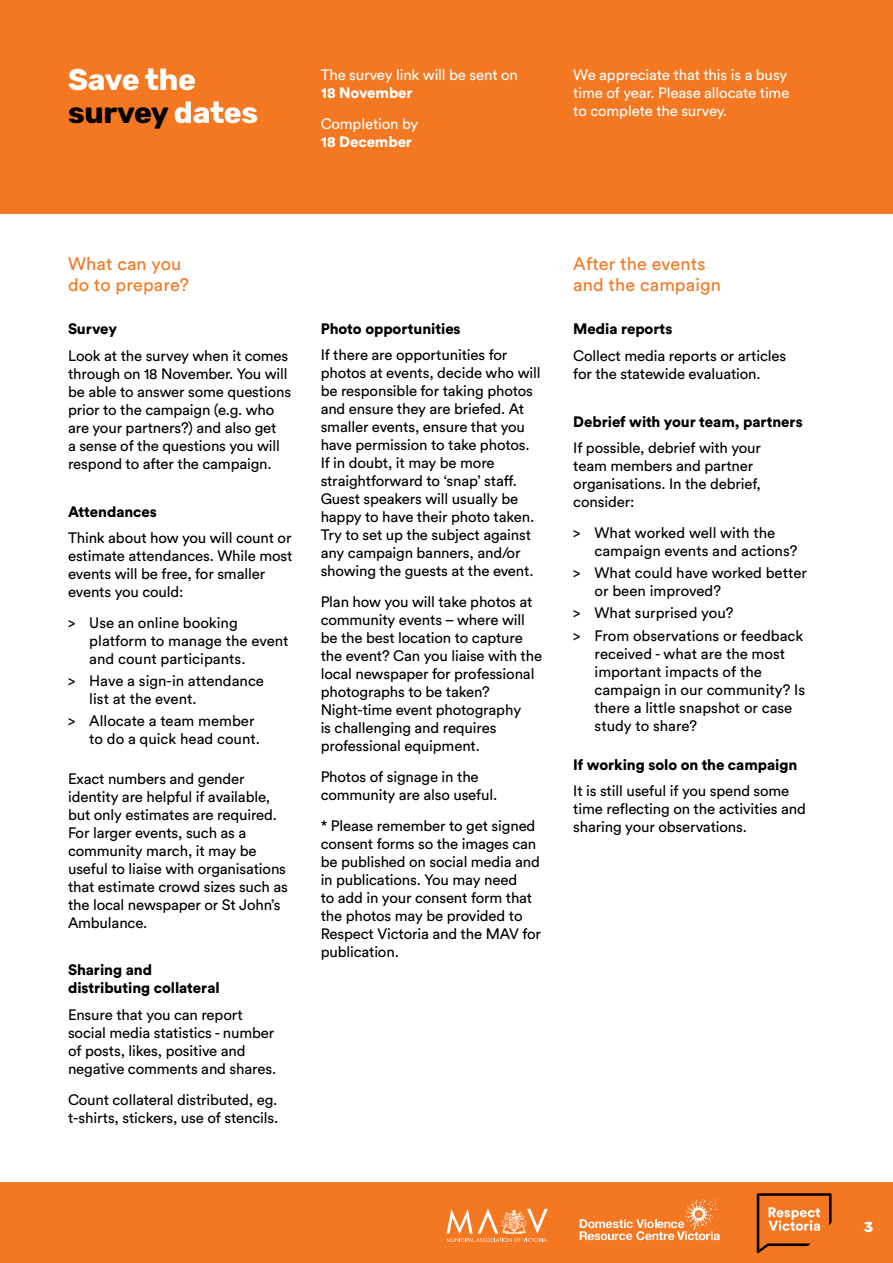
<style>
.page{position:relative;width:893px;height:1263px;background:#fff}
.page>*{position:absolute;margin:0;border:0;box-sizing:border-box;transform-origin:0 0}
.t1{font:700 30px/33px "Rubik";letter-spacing:-.01em;color:#fff}
.t2{font:18px/21px "Circular Std";letter-spacing:.01em;color:#f47721}
.t3{font:15px/18px "Circular Std";letter-spacing:-.01em;color:#000}
.t4{font:900 15px/18px "Circular Std";letter-spacing:-.005em;color:#000}
.t5{font:15px/18px "Circular Std";letter-spacing:-.01em;color:#fff}
.t6{font:900 15px "Circular Std";letter-spacing:-.005em;color:#fff}
.t7{font:700 14.25px "Rubik";color:#fff}
.s1{color:#000}
</style>
<div class="page">
<div style="left:0;top:1182px;width:893px;height:81px;background:#f47721"></div>
<svg style="left:757px;top:1193px;width:75px;height:60px"></svg>
<svg style="left:580px;top:1198px;width:140px;height:42px"></svg>
<svg style="left:446px;top:1208px;width:102px;height:34px"></svg>
<div style="left:0;top:0;width:893px;height:213px;background:#f47721"></div>
<h1 class="t1" style="left:68px;top:64px;width:192px">Save the <span class="s1">survey</span> dates</h1>
<p class="t5" style="left:321px;top:66px;width:199px">The survey link will be sent on</p>
<p class="t6" style="left:321px;top:83px;width:93px">18 November</p>
<p class="t5" style="left:321px;top:114px;width:99px">Completion by</p>
<p class="t6" style="left:321px;top:132px;width:93px">18 December</p>
<p class="t5" style="left:573px;top:66px;width:218px">We appreciate that this is a busy time of year. Please allocate time to complete the survey.</p>
<p class="t2" style="left:68px;top:253px;width:122px">What can you do to prepare?</p>
<p class="t4" style="left:68px;top:320px;width:51px">Survey</p>
<p class="t3" style="left:68px;top:346px;width:225px">Look at the survey when it comes through on 18 November. You will be able to answer some questions prior to the campaign (e.g. who are your partners?) and also get<br>a sense of the questions you will respond to after the campaign.</p>
<p class="t4" style="left:68px;top:502px;width:90px">Attendances</p>
<p class="t3" style="left:68px;top:529px;width:226px">Think about how you will count or estimate attendances. While most events will be free, for smaller events you could:</p>
<p class="t3" style="left:89px;top:613px;width:201px;text-indent:-21px">&gt; Use an online booking platform to manage the event and count participants.</p>
<p class="t3" style="left:89px;top:672px;width:176px;text-indent:-21px">&gt; Have a sign-in attendance list at the event.</p>
<p class="t3" style="left:89px;top:712px;width:172px;text-indent:-21px">&gt; Allocate a team member to do a quick head count.</p>
<p class="t3" style="left:68px;top:769px;width:221px">Exact numbers and gender identity are helpful if available, but only estimates are required.<br>For larger events, such as a community march, it may be useful to liaise with organisations that estimate crowd sizes such as the local newspaper or St John’s<br>Ambulance.</p>
<p class="t4" style="left:68px;top:961px;width:153px">Sharing and distributing collateral</p>
<p class="t3" style="left:68px;top:1005px;width:210px">Ensure that you can report social media statistics - number of posts, likes, positive and negative comments and shares.</p>
<p class="t3" style="left:68px;top:1090px;width:212px">Count collateral distributed, eg. t-shirts, stickers, use of stencils.</p>
<p class="t4" style="left:321px;top:319px;width:141px">Photo opportunities</p>
<p class="t3" style="left:321px;top:346px;width:221px">If there are opportunities for photos at events, decide who will be responsible for taking photos and ensure they are briefed. At smaller events, ensure that you have permission to take photos.<br>If in doubt, it may be more straightforward to ‘snap’ staff.<br>Guest speakers will usually be happy to have their photo taken.<br>Try to set up the subject against any campaign banners, and/or showing the guests at the event.</p>
<p class="t3" style="left:321px;top:593px;width:223px">Plan how you will take photos at community events – where will be the best location to capture the event? Can you liaise with the local newspaper for professional photographs to be taken?<br>Night-time event photography<br>is challenging and requires professional equipment.</p>
<p class="t3" style="left:321px;top:767px;width:178px">Photos of signage in the community are also useful.</p>
<p class="t3" style="left:321px;top:816px;width:222px">* Please remember to get signed consent forms so the images can be published on social media and in publications. You may need<br>to add in your consent form that the photos may be provided to<br>Respect Victoria and the MAV for publication.</p>
<p class="t2" style="left:573px;top:253px;width:149px">After the events and the campaign</p>
<p class="t4" style="left:573px;top:320px;width:101px">Media reports</p>
<p class="t3" style="left:573px;top:346px;width:214px">Collect media reports or articles for the statewide evaluation.</p>
<p class="t4" style="left:573px;top:412px;width:231px">Debrief with your team, partners</p>
<p class="t3" style="left:573px;top:439px;width:189px">If possible, debrief with your team members and partner organisations. In the debrief, consider:</p>
<p class="t3" style="left:595px;top:523px;width:204px;text-indent:-21px">&gt; What worked well with the campaign events and actions?</p>
<p class="t3" style="left:595px;top:564px;width:214px;text-indent:-21px">&gt; What could have worked better or been improved?</p>
<p class="t3" style="left:573px;top:602px;width:232px;line-height:22.2px">&gt; What surprised you?<br>&gt; From observations or feedback</p>
<p class="t3" style="left:595px;top:644px;width:212px">received - what are the most important impacts of the campaign in our community? Is there a little snapshot or case study to share?</p>
<p class="t4" style="left:573px;top:755px;width:226px">If working solo on the campaign</p>
<p class="t3" style="left:573px;top:782px;width:234px">It is still useful if you spend some time reflecting on the activities and sharing your observations.</p>
<p class="t7" style="left:864px;top:1218px;width:11px">3</p>
</div>
